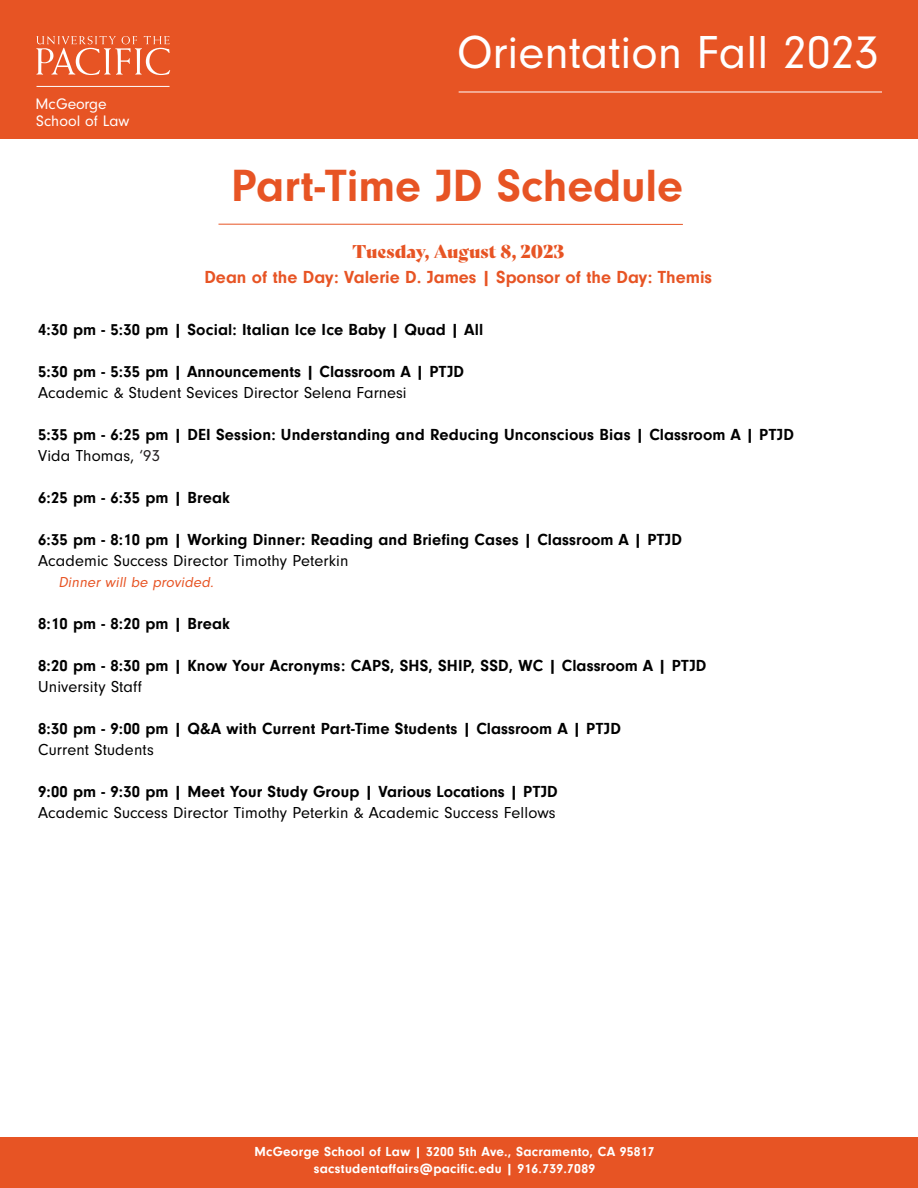
<style>
.page{position:relative;width:918px;height:1188px;background:#fff}
.page>*{position:absolute;margin:0;border:0;box-sizing:border-box;transform-origin:0 0}
.t1{font:48px "Neuzeit Gro";color:#fff}
.t2{font:700 46.5px "Neuzeit Gro";color:#e75424}
.t3{font:700 18px "Neuzeit Gro";color:#e75424}
.t4{font:18px "Bely Display";color:#e75424}
.t5{font:700 16.5px "Neuzeit Gro";letter-spacing:.01em;color:#000}
.t6{font:16.5px "Neuzeit Gro";letter-spacing:.01em;color:#000}
.t7{font:15.75px/17.5px "Neuzeit Gro";letter-spacing:.005em;color:#fff}
.t8{font:italic 15px "Neuzeit Gro";color:#e75424}
.t9{font:700 13.5px "Neuzeit Gro";letter-spacing:.02em;color:#fff}
.s1{color:#231f20}
</style>
<div class="page">
<hr style="left:219px;top:224px;width:464px;height:1px;background:#e75424">
<div style="left:0;top:0;width:918px;height:139px;background:#e75424"></div>
<div style="left:0;top:1138px;width:918px;height:50px;background:#e75424"></div>
<svg style="left:36px;top:36px;width:134px;height:39px"></svg>
<hr style="left:37px;top:86px;width:133px;height:1px;background:#fff">
<hr style="left:459px;top:92px;width:423px;height:1px;background:#fff">
<p class="t7" style="left:36px;top:95px;width:95px">McGeorge<br>School of Law</p>
<p class="t1" style="left:457px;top:26px;width:423px">Orientation Fall 2023</p>
<h2 class="t2" style="left:231px;top:160px;width:453px">Part-Time JD Schedule</h2>
<p class="t4" style="left:352px;top:236px;width:213px">Tuesday, August 8, 2023</p>
<p class="t3" style="left:204px;top:267px;width:509px">Dean of the Day: Valerie D. James | Sponsor of the Day: Themis</p>
<p class="t5" style="left:38px;top:320px;width:447px">4:30 pm - 5:30 pm | Social: Italian Ice Ice Baby | Quad | All</p>
<p class="t5" style="left:38px;top:362px;width:427px">5:30 pm - 5:35 pm | Announcements | Classroom A | PTJD</p>
<p class="t6" style="left:38px;top:384px;width:370px">Academic &amp; Student Sevices Director Selena Farnesi</p>
<p class="t5" style="left:38px;top:425px;width:757px">5:35 pm - 6:25 pm | DEI Session: Understanding and Reducing Unconscious Bias | Classroom A | PTJD</p>
<p class="t6" style="left:38px;top:447px;width:123px">Vida Thomas, <span class="s1">‘93</span></p>
<p class="t5" style="left:38px;top:488px;width:193px">6:25 pm - 6:35 pm | Break</p>
<p class="t5" style="left:38px;top:530px;width:645px">6:35 pm - 8:10 pm | Working Dinner: Reading and Briefing Cases | Classroom A | PTJD</p>
<p class="t6" style="left:38px;top:552px;width:312px">Academic Success Director Timothy Peterkin</p>
<p class="t8" style="left:58px;top:574px;width:159px">Dinner will be provided.</p>
<p class="t5" style="left:38px;top:614px;width:193px">8:10 pm - 8:20 pm | Break</p>
<p class="t5" style="left:38px;top:656px;width:670px">8:20 pm - 8:30 pm | Know Your Acronyms: CAPS, SHS, SHIP, SSD, WC | Classroom A | PTJD</p>
<p class="t6" style="left:38px;top:678px;width:105px">University Staff</p>
<p class="t5" style="left:38px;top:719px;width:584px">8:30 pm - 9:00 pm | Q&amp;A with Current Part-Time Students | Classroom A | PTJD</p>
<p class="t6" style="left:38px;top:741px;width:117px">Current Students</p>
<p class="t5" style="left:38px;top:782px;width:521px">9:00 pm - 9:30 pm | Meet Your Study Group | Various Locations | PTJD</p>
<p class="t6" style="left:38px;top:804px;width:519px">Academic Success Director Timothy Peterkin &amp; Academic Success Fellows</p>
<p class="t9" style="left:254px;top:1144px;width:402px">McGeorge School of Law | 3200 5th Ave., Sacramento, CA 95817</p>
<p class="t9" style="left:314px;top:1161px;width:283px">sacstudentaffairs@pacific.edu | 916.739.7089</p>
<p class="t9" style="left:388px;top:1161px;width:9px">f</p>
</div>
